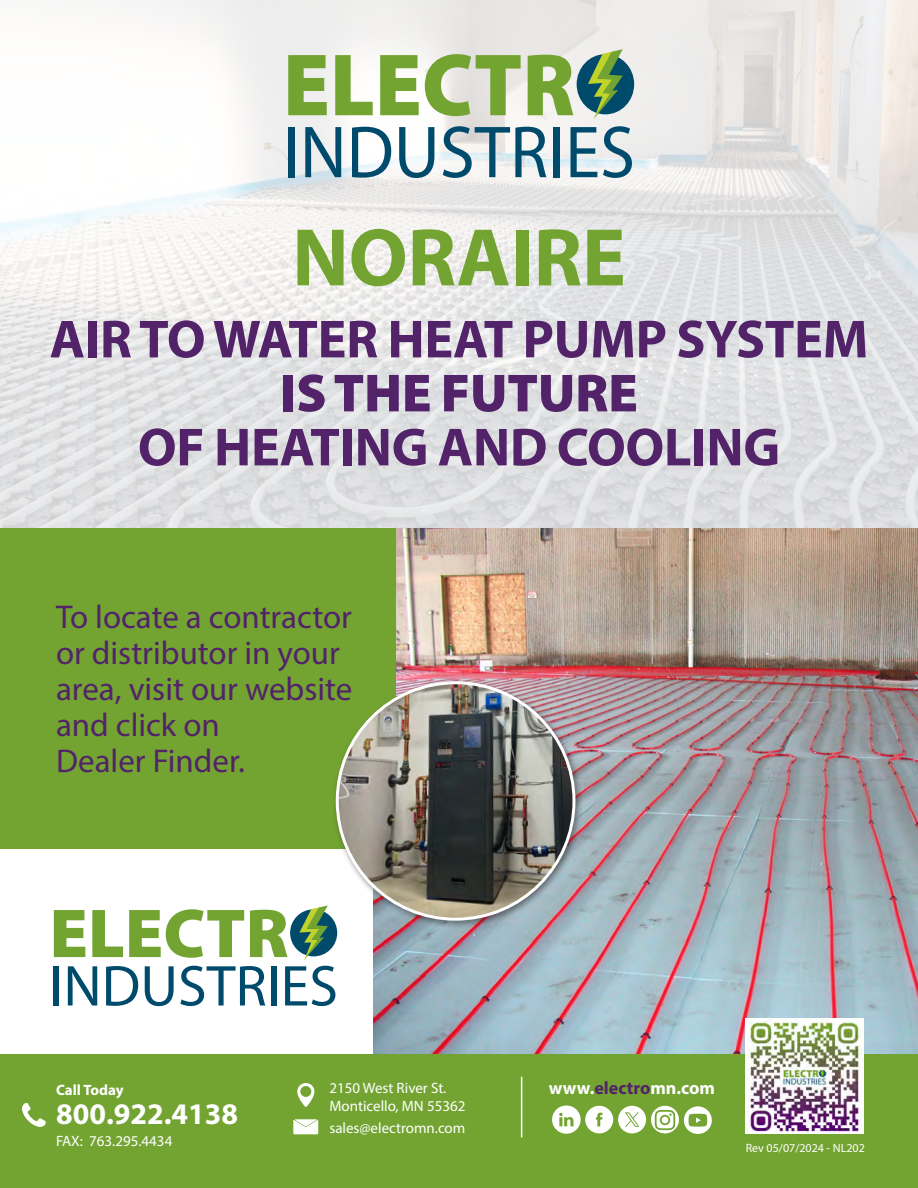
<style>
.page{position:relative;width:918px;height:1188px;background:#fff}
.page>*{position:absolute;margin:0;border:0;box-sizing:border-box;transform-origin:0 0}
.t1{font:700 82.5px "Myriad Pro";letter-spacing:-.005em;color:#73a432}
.t2{font:700 54px "Myriad Pro";letter-spacing:-.005em;color:#522369}
.t3{font:900 54px "Myriad Pro";letter-spacing:-.005em;color:#522369}
.t4{font:33px/36px "Myriad Pro";color:#522369}
.t5{font:700 30px "Myriad Pro";color:#fff}
.t6{font:700 18px "Myriad Pro";color:#fff}
.t7{font:15px "Myriad Pro";color:#fff}
.t8{font:700 15px "Myriad Pro";color:#fff}
.t9{font:12px "Myriad Pro";color:#fff}
.s1{color:#522369}
</style>
<div class="page">
<img style="left:374px;top:528px;width:544px;height:527px">
<div style="left:0;top:1055px;width:918px;height:133px;background:#73a432"></div>
<img style="left:0;top:0;width:918px;height:528px">
<hr style="left:521px;top:1077px;width:1px;height:60px;background:#fff">
<svg style="left:22px;top:1103px;width:24px;height:24px"></svg>
<svg style="left:297px;top:1083px;width:18px;height:24px"></svg>
<svg style="left:294px;top:1120px;width:24px;height:14px"></svg>
<img style="left:746px;top:1019px;width:118px;height:115px">
<div style="left:0;top:528px;width:395px;height:321px;background:#73a432"></div>
<svg style="left:288px;top:55px;width:39px;height:60px;background:#90b55f"></svg>
<svg style="left:335px;top:55px;width:38px;height:60px"></svg>
<svg style="left:380px;top:55px;width:39px;height:60px"></svg>
<svg style="left:425px;top:54px;width:96px;height:62px;background:#b2c891"></svg>
<svg style="left:528px;top:55px;width:46px;height:60px"></svg>
<div style="left:288px;top:127px;width:7px;height:50px;background:#004b6c"></div>
<svg style="left:305px;top:127px;width:36px;height:50px"></svg>
<svg style="left:352px;top:127px;width:39px;height:51px"></svg>
<svg style="left:399px;top:127px;width:35px;height:51px"></svg>
<svg style="left:443px;top:126px;width:104px;height:52px"></svg>
<div style="left:554px;top:127px;width:6px;height:50px;background:#004b6c"></div>
<svg style="left:571px;top:127px;width:26px;height:50px"></svg>
<svg style="left:603px;top:126px;width:29px;height:52px;background:#94b2be"></svg>
<div style="left:577px;top:54px;width:57px;height:60px;background:#004b6c;border-radius:50%"></div>
<svg style="left:588px;top:49px;width:35px;height:70px"></svg>
<svg style="left:54px;top:910px;width:31px;height:47px"></svg>
<svg style="left:92px;top:910px;width:31px;height:47px"></svg>
<svg style="left:129px;top:909px;width:115px;height:49px"></svg>
<svg style="left:250px;top:910px;width:38px;height:47px"></svg>
<div style="left:54px;top:966px;width:5px;height:40px;background:#004b6c"></div>
<svg style="left:68px;top:966px;width:29px;height:40px"></svg>
<svg style="left:106px;top:966px;width:32px;height:40px"></svg>
<svg style="left:145px;top:966px;width:29px;height:40px"></svg>
<svg style="left:180px;top:966px;width:85px;height:40px"></svg>
<div style="left:271px;top:966px;width:5px;height:40px;background:#004b6c"></div>
<svg style="left:285px;top:966px;width:50px;height:40px"></svg>
<div style="left:290px;top:909px;width:47px;height:47px;background:#004b6c;border-radius:50%"></div>
<svg style="left:299px;top:905px;width:29px;height:55px"></svg>
<div style="left:332px;top:677px;width:252px;height:252px;background:#231f20;opacity:.5"></div>
<img style="left:337px;top:683px;width:237px;height:236px;border-radius:118px">
<svg style="left:552px;top:1105px;width:160px;height:29px"></svg>
<p class="t1" style="left:292px;top:204px;width:335px">NORAIRE</p>
<p class="t2" style="left:50px;top:304px;width:820px">AIR TO WATER HEAT PUMP SYSTEM</p>
<p class="t3" style="left:280px;top:357px;width:359px">IS THE FUTURE</p>
<p class="t2" style="left:138px;top:412px;width:644px">OF HEATING AND COOLING</p>
<p class="t4" style="left:56px;top:599px;width:298px">To locate a contractor or distributor in your area, visit our website and click on</p>
<p class="t4" style="left:56px;top:743px;width:190px">Dealer Finder.</p>
<p class="t8" style="left:56px;top:1080px;width:69px">Call Today</p>
<p class="t6" style="left:549px;top:1076px;width:168px">www.<span class="s1">electro</span>mn.com</p>
<p class="t5" style="left:56px;top:1095px;width:184px">800.922.4138</p>
<p class="t7" style="left:56px;top:1131px;width:118px">FAX: 763.295.4434</p>
<p class="t7" style="left:329px;top:1079px;width:118px">2150 West River St.</p>
<p class="t7" style="left:329px;top:1097px;width:138px">Monticello, MN 55362</p>
<p class="t7" style="left:329px;top:1118px;width:137px">sales@electromn.com</p>
<p class="t9" style="left:746px;top:1141px;width:121px">Rev 05/07/2024 - NL202</p>
</div>
